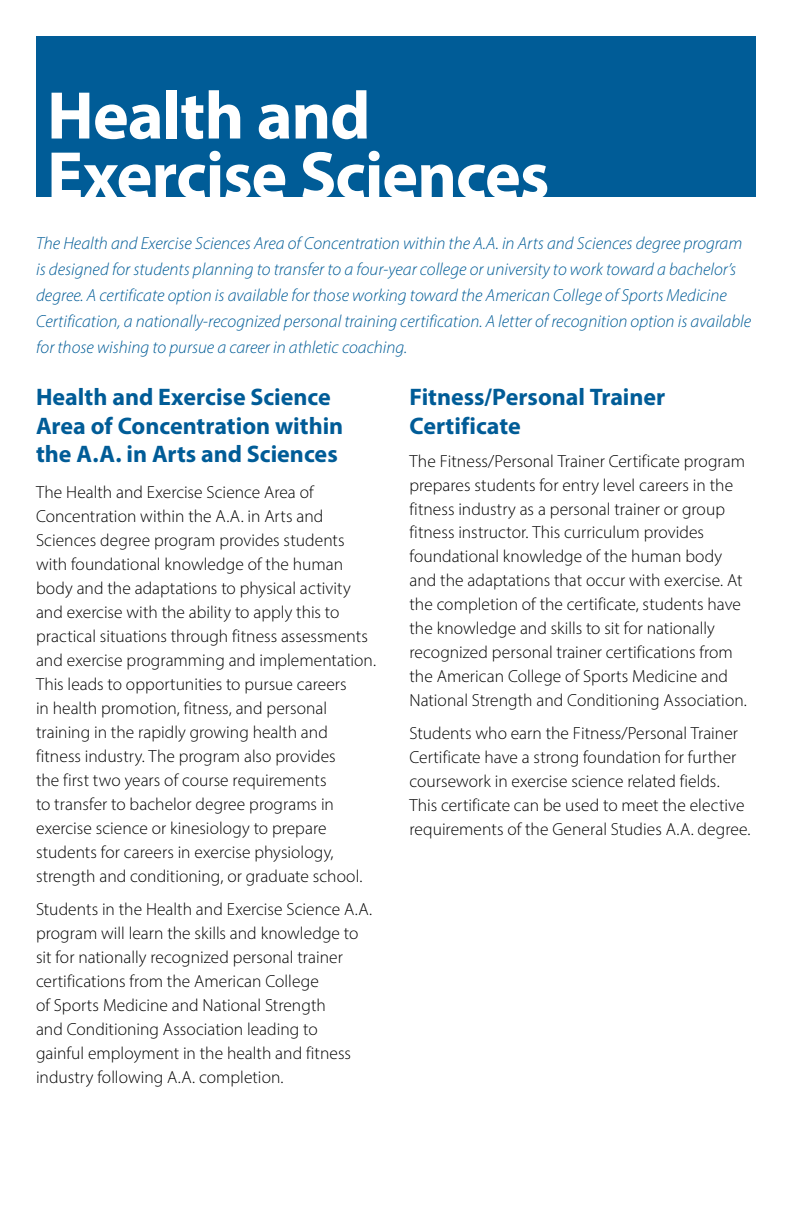
<style>
.page{position:relative;width:792px;height:1224px;background:#fff}
.page>*{position:absolute;margin:0;border:0;box-sizing:border-box;transform-origin:0 0}
.t1{font:700 68px/60px "Myriad Pro";letter-spacing:-.02em;color:#fff}
.t2{font:700 24px/28.8px "Myriad Pro";color:#005c97}
.t3{font:300 17.6px/24px "Myriad Pro";color:#000}
.t4{font:italic 300 17.6px/26px "Myriad Pro";color:#005c97}
</style>
<div class="page">
<div style="left:36px;top:36px;width:720px;height:160px;background:#005c97"></div>
<h1 class="t1" style="left:47px;top:83px;width:504px">Health and<br>Exercise Sciences</h1>
<p class="t4" style="left:36px;top:230px;width:717px">The Health and Exercise Sciences Area of Concentration within the A.A. in Arts and Sciences degree program is designed for students planning to transfer to a four-year college or university to work toward a bachelor’s degree. A certificate option is available for those working toward the American College of Sports Medicine Certification, a nationally-recognized personal training certification. A letter of recognition option is available for those wishing to pursue a career in athletic coaching.</p>
<h2 class="t2" style="left:36px;top:381px;width:309px">Health and Exercise Science<br>Area of Concentration within the A.A. in Arts and Sciences</h2>
<p class="t3" style="left:36px;top:480px;width:342px">The Health and Exercise Science Area of Concentration within the A.A. in Arts and Sciences degree program provides students with foundational knowledge of the human body and the adaptations to physical activity and exercise with the ability to apply this to practical situations through fitness assessments and exercise programming and implementation.<br>This leads to opportunities to pursue careers<br>in health promotion, fitness, and personal training in the rapidly growing health and fitness industry. The program also provides<br>the first two years of course requirements<br>to transfer to bachelor degree programs in exercise science or kinesiology to prepare students for careers in exercise physiology, strength and conditioning, or graduate school.</p>
<p class="t3" style="left:36px;top:897px;width:338px">Students in the Health and Exercise Science A.A. program will learn the skills and knowledge to sit for nationally recognized personal trainer certifications from the American College<br>of Sports Medicine and National Strength<br>and Conditioning Association leading to<br>gainful employment in the health and fitness industry following A.A. completion.</p>
<h2 class="t2" style="left:410px;top:381px;width:257px">Fitness/Personal Trainer<br>Certificate</h2>
<p class="t3" style="left:410px;top:448px;width:339px">The Fitness/Personal Trainer Certificate program prepares students for entry level careers in the fitness industry as a personal trainer or group fitness instructor. This curriculum provides foundational knowledge of the human body and the adaptations that occur with exercise. At the completion of the certificate, students have the knowledge and skills to sit for nationally recognized personal trainer certifications from the American College of Sports Medicine and National Strength and Conditioning Association.</p>
<p class="t3" style="left:410px;top:721px;width:343px">Students who earn the Fitness/Personal Trainer Certificate have a strong foundation for further coursework in exercise science related fields.<br>This certificate can be used to meet the elective requirements of the General Studies A.A. degree.</p>
</div>
